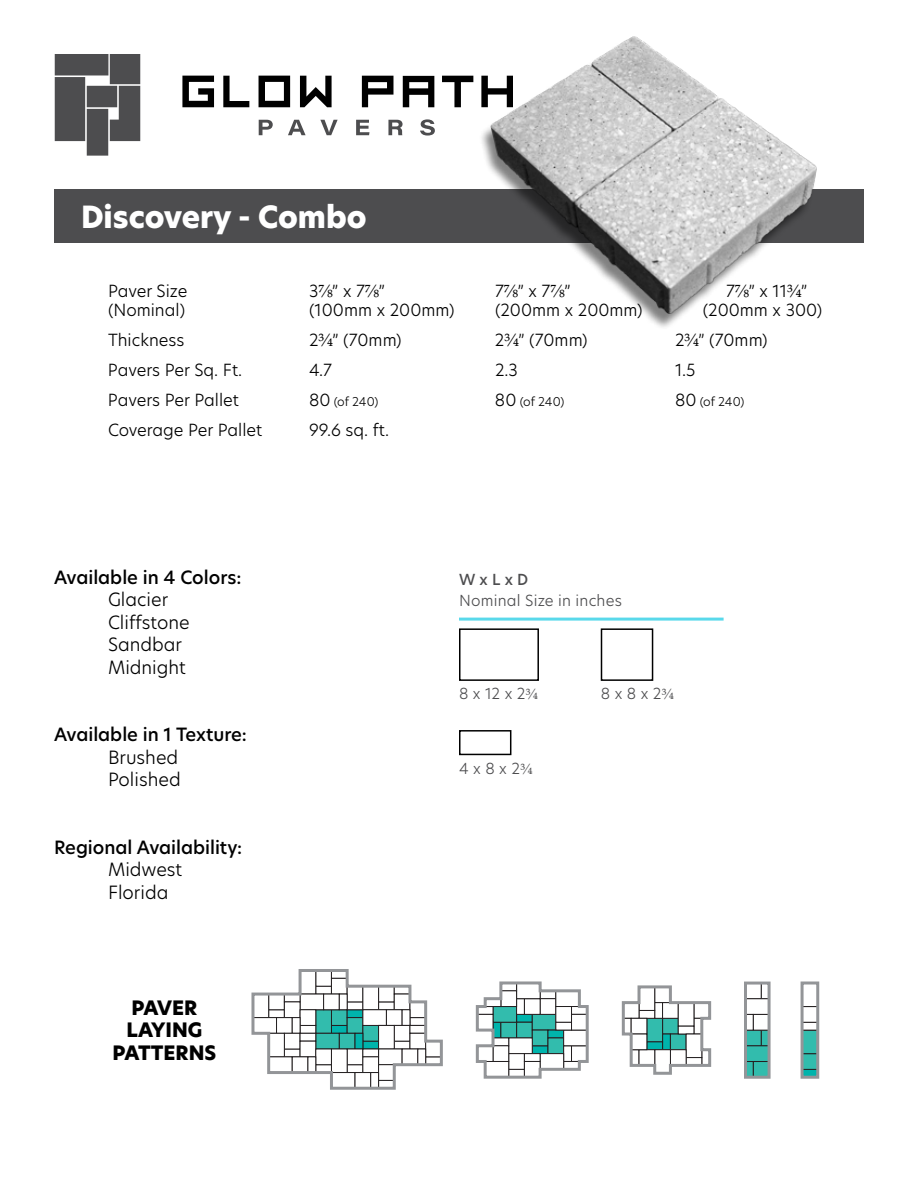
<style>
.page{position:relative;width:918px;height:1188px;background:#fff}
.page>*{position:absolute;margin:0;border:0;box-sizing:border-box;transform-origin:0 0}
.t1{font:800 30px "Hero New";color:#fff}
.t2{font:800 19.5px/22.5px "Hero New";color:#000;text-align:center}
.t3{font:300 18px/22.5px "Hero New";color:#000}
.t4{font:500 18px "Hero New";color:#000}
.t5{font:18px "Palatino Linotype";color:#000}
.t6{font:300 16.5px "Hero New";color:#000}
.t7{font:300 15px "Hero New";letter-spacing:.015em;color:#4d4d4f}
.t8{font:500 15px "Hero New";color:#4d4d4f}
.t9{font:300 12px "Hero New";color:#000}
.s1{font-family:"Hero New";font-weight:300;font-size:16.5px}
.s2{font-family:"Palatino Linotype";font-weight:400;font-size:18px}
.s3{font-size:16.5px}
.s4{font-family:"Palatino Linotype";font-weight:400}
</style>
<div class="page">
<div style="left:54px;top:189px;width:810px;height:54px;background:#4d4d4f"></div>
<div style="left:478px;top:40px;width:338px;height:291px;background:#000;opacity:.5"></div>
<img style="left:491px;top:36px;width:326px;height:278px">
<div style="left:459px;top:730px;width:52px;height:25px;border:2px solid #000"></div>
<div style="left:601px;top:628px;width:52px;height:53px;border:2px solid #000"></div>
<div style="left:459px;top:628px;width:80px;height:53px;border:2px solid #000"></div>
<hr style="left:459px;top:618px;width:265px;height:3px;background:#59d9eb">
<svg style="left:251px;top:969px;width:568px;height:121px"></svg>
<svg style="left:182px;top:76px;width:331px;height:31px"></svg>
<svg style="left:55px;top:54px;width:85px;height:102px;background:#6e6e70"></svg>
<svg style="left:259px;top:120px;width:14px;height:15px"></svg>
<svg style="left:288px;top:120px;width:18px;height:15px"></svg>
<svg style="left:320px;top:120px;width:18px;height:15px"></svg>
<svg style="left:356px;top:120px;width:14px;height:15px"></svg>
<svg style="left:388px;top:120px;width:15px;height:15px"></svg>
<svg style="left:420px;top:119px;width:15px;height:17px"></svg>
<h1 class="t1" style="left:81px;top:197px;width:287px">Discovery - Combo</h1>
<p class="t6" style="left:108px;top:279px;width:81px">Paver Size</p>
<p class="t5" style="left:309px;top:278px;width:78px"><span class="s1">3</span>7/8<span class="s1">” x 7</span>7/8<span class="s1">”</span></p>
<p class="t5" style="left:495px;top:278px;width:77px"><span class="s1">7</span>7/8<span class="s1">” x 7</span>7/8<span class="s1">”</span></p>
<p class="t6" style="left:726px;top:279px;width:83px">7<span class="s2">7/8</span>” x 11<span class="s2">3/4</span>”</p>
<p class="t6" style="left:108px;top:299px;width:79px">(Nominal)</p>
<p class="t6" style="left:309px;top:299px;width:147px">(100mm x 200mm)</p>
<p class="t6" style="left:495px;top:299px;width:149px">(200mm x 200mm)</p>
<p class="t6" style="left:703px;top:299px;width:121px">(200mm x 300)</p>
<p class="t6" style="left:108px;top:329px;width:78px">Thickness</p>
<p class="t6" style="left:309px;top:329px;width:94px">2<span class="s2">3/4</span>” (70mm)</p>
<p class="t6" style="left:495px;top:329px;width:94px">2<span class="s2">3/4</span>” (70mm)</p>
<p class="t6" style="left:675px;top:329px;width:94px">2<span class="s2">3/4</span>” (70mm)</p>
<p class="t6" style="left:108px;top:359px;width:136px">Pavers Per Sq. Ft.</p>
<p class="t6" style="left:309px;top:359px;width:25px">4.7</p>
<p class="t6" style="left:495px;top:359px;width:24px">2.3</p>
<p class="t6" style="left:675px;top:359px;width:22px">1.5</p>
<p class="t6" style="left:108px;top:389px;width:132px">Pavers Per Pallet</p>
<p class="t9" style="left:309px;top:394px;width:71px"><span class="s3">80</span> (of 240)</p>
<p class="t9" style="left:495px;top:394px;width:71px"><span class="s3">80</span> (of 240)</p>
<p class="t9" style="left:675px;top:394px;width:71px"><span class="s3">80</span> (of 240)</p>
<p class="t6" style="left:108px;top:419px;width:156px">Coverage Per Pallet</p>
<p class="t6" style="left:309px;top:419px;width:82px">99.6 sq. ft.</p>
<p class="t4" style="left:54px;top:565px;width:189px">Available in 4 Colors:</p>
<p class="t3" style="left:108px;top:588px;width:83px">Glacier<br>Cliffstone<br>Sandbar<br>Midnight</p>
<p class="t4" style="left:54px;top:722px;width:194px">Available in 1 Texture:</p>
<p class="t3" style="left:108px;top:745px;width:74px">Brushed<br>Polished</p>
<p class="t4" style="left:54px;top:835px;width:190px">Regional Availability:</p>
<p class="t3" style="left:108px;top:858px;width:76px">Midwest<br>Florida</p>
<p class="t2" style="left:113px;top:996px;width:105px">PAVER<br>LAYING<br>PATTERNS</p>
<p class="t8" style="left:459px;top:569px;width:71px">W x L x D</p>
<p class="t7" style="left:459px;top:591px;width:165px">Nominal Size in inches</p>
<p class="t7" style="left:459px;top:684px;width:80px">8 x 12 x 2<span class="s4">3/4</span></p>
<p class="t7" style="left:601px;top:684px;width:75px">8 x 8 x 2<span class="s4">3/4</span></p>
<p class="t7" style="left:459px;top:758px;width:75px">4 x 8 x 2<span class="s4">3/4</span></p>
</div>
